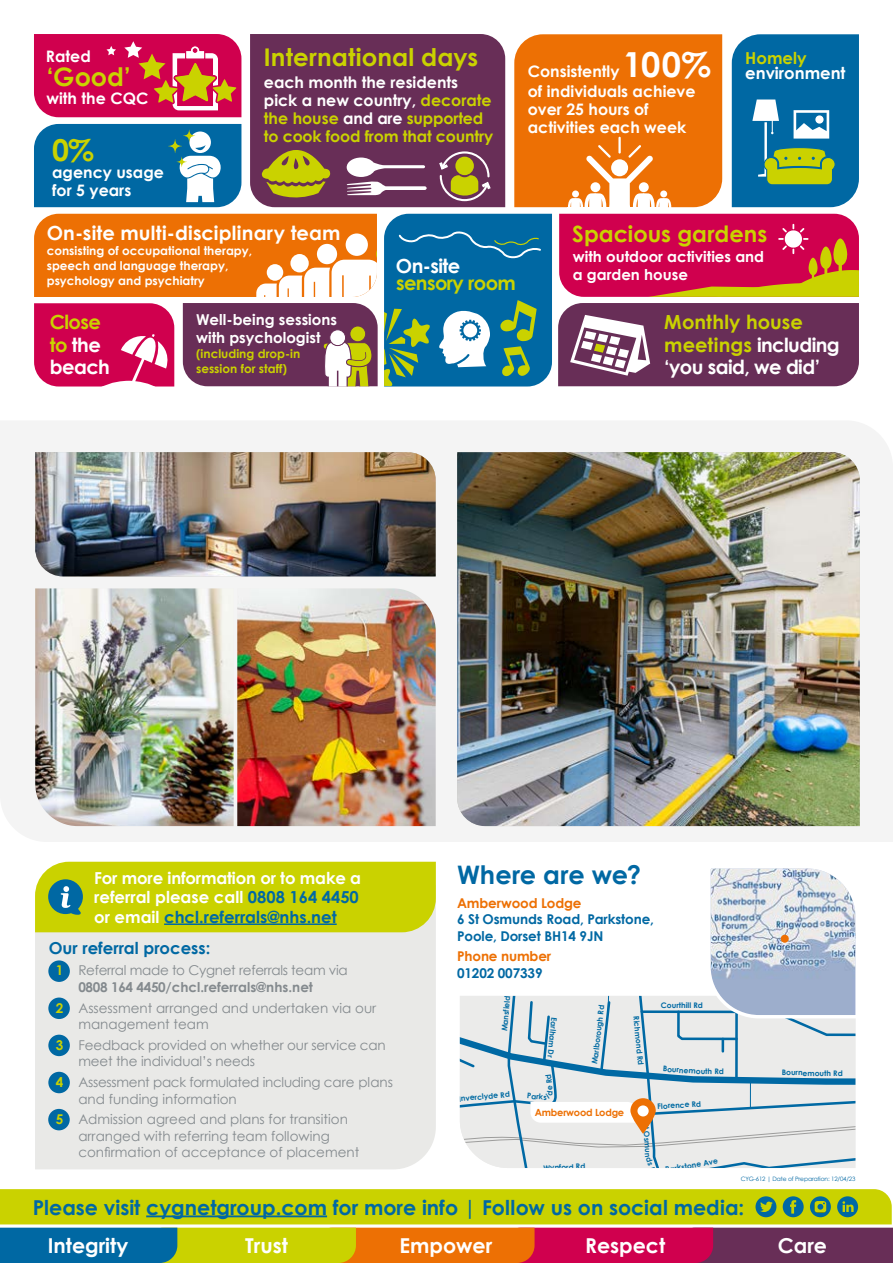
<style>
.page{position:relative;width:893px;height:1263px;background:#fff}
.page>*{position:absolute;margin:0;border:0;box-sizing:border-box;transform-origin:0 0}
.t1{font:700 30.15px "Century Gothic";color:#cad200}
.t2{font:700 25.5px "Century Gothic";letter-spacing:-.005em;color:#0068a3}
.t3{font:700 25.5px "Century Gothic";color:#cad200}
.t4{font:700 24.45px "Century Gothic";letter-spacing:.005em;color:#cad200}
.t5{font:700 22.5px "Century Gothic";color:#cad200}
.t6{font:700 20.55px "Century Gothic";color:#0068a3}
.t7{font:700 20.55px "Century Gothic";color:#fff}
.t8{font:700 19.5px/22.5px "Century Gothic";letter-spacing:-.005em;color:#fff}
.t9{font:700 19.5px/22.5px "Century Gothic";letter-spacing:-.03em;color:#fff}
.t10{font:700 19.5px "Century Gothic";letter-spacing:-.03em;color:#cad200}
.t11{font:700 16.5px/19.5px "Century Gothic";color:#fff}
.t12{font:700 16.5px "Century Gothic";color:#0068a3}
.t13{font:700 16.5px "Century Gothic";color:#cad200}
.t14{font:700 15.75px/18px "Century Gothic";color:#fff}
.t15{font:700 15.75px/18px "Century Gothic";color:#cad200}
.t16{font:700 15px/18px "Century Gothic";color:#fff}
.t17{font:13.5px/16.5px "Century Gothic";color:#848a8e}
.t18{font:13.5px/16.5px "Century Gothic";letter-spacing:-.02em;color:#848a8e}
.t19{font:700 13.5px/16.5px "Century Gothic";letter-spacing:-.01em;color:#0068a3}
.t20{font:700 13.5px "Century Gothic";letter-spacing:-.01em;color:#ed7004}
.t21{font:700 12px/15px "Century Gothic";color:#fff}
.t22{font:700 12px/15px "Century Gothic";color:#cad200}
.t23{font:700 9.9px "Century Gothic";letter-spacing:-.02em;color:#ed7004}
.t24{font:700 7.65px "Century Gothic";color:#006aa2}
.t25{font:700 7.65px "Century Gothic";color:#0069a4}
.t26{font:6px "Century Gothic";letter-spacing:-.02em;color:#0068a3}
.s1{color:#fff}
.s2{color:#cad200}
.s3{font-size:34.5px}
.s4{color:#0068a3}
.s5{font-weight:700;color:#cad200}
.s6{font-weight:700}
</style>
<div class="page">
<svg style="left:34px;top:34px;width:825px;height:353px;background:#966367"></svg>
<div style="left:0;top:421px;width:893px;height:421px;background:#f4f4f4"></div>
<div style="left:35px;top:932px;width:401px;height:237px;background:#e9e9e7"></div>
<div style="left:48px;top:960px;width:22px;height:22px;background:#0068a3;border-radius:50%"></div>
<div style="left:48px;top:997px;width:22px;height:22px;background:#0068a3;border-radius:50%"></div>
<div style="left:48px;top:1035px;width:22px;height:21px;background:#0068a3;border-radius:50%"></div>
<div style="left:48px;top:1072px;width:22px;height:21px;background:#0068a3;border-radius:50%"></div>
<div style="left:48px;top:1109px;width:22px;height:21px;background:#0068a3;border-radius:50%"></div>
<svg style="left:35px;top:862px;width:401px;height:70px;background:#c2ce0b"></svg>
<img style="left:35px;top:588px;width:199px;height:238px">
<img style="left:237px;top:588px;width:199px;height:238px">
<img style="left:457px;top:452px;width:403px;height:374px">
<img style="left:35px;top:452px;width:401px;height:124px">
<svg style="left:0;top:1189px;width:893px;height:74px;background:#af9a2e"></svg>
<svg style="left:459px;top:868px;width:397px;height:300px"></svg>
<p class="t14" style="left:46px;top:47px;width:46px">Rated</p>
<h2 class="t3" style="left:46px;top:57px;width:86px">‘Good’</h2>
<p class="t14" style="left:46px;top:88px;width:103px">with the CQC</p>
<h1 class="t1" style="left:52px;top:127px;width:43px">0%</h1>
<p class="t14" style="left:52px;top:162px;width:113px">agency usage for 5 years</p>
<h3 class="t4" style="left:264px;top:38px;width:216px">International days</h3>
<p class="t15" style="left:264px;top:73px;width:231px"><span class="s1">each month the residents pick a new country,</span> decorate the house <span class="s1">and are</span> supported to cook food from that country</p>
<h3 class="t8" style="left:47px;top:221px;width:295px">On-site multi-disciplinary team</h3>
<p class="t21" style="left:47px;top:243px;width:207px">consisting of occupational therapy, speech and language therapy, psychology and psychiatry</p>
<p class="t16" style="left:196px;top:309px;width:143px">Well-being sessions with psychologist</p>
<p class="t22" style="left:196px;top:345px;width:106px">(including drop-in session for staff)</p>
<h3 class="t9" style="left:50px;top:310px;width:62px"><span class="s2">Close to</span> the beach</h3>
<h3 class="t8" style="left:396px;top:254px;width:66px">On-site</h3>
<h3 class="t10" style="left:396px;top:268px;width:121px">sensory room</h3>
<p class="t14" style="left:528px;top:61px;width:185px">Consistently <span class="s3">100%</span></p>
<p class="t14" style="left:528px;top:81px;width:169px">of individuals achieve over 25 hours of activities each week</p>
<p class="t13" style="left:745px;top:45px;width:63px">Homely</p>
<p class="t11" style="left:745px;top:62px;width:102px">environment</p>
<h3 class="t5" style="left:572px;top:217px;width:197px">Spacious gardens</h3>
<p class="t16" style="left:573px;top:247px;width:193px">with outdoor activities and a garden house</p>
<h3 class="t8" style="left:664px;top:310px;width:177px"><span class="s2">Monthly house meetings</span> including ‘you said, we did’</h3>
<p class="t11" style="left:94px;top:867px;width:268px">For more information or to make a referral please call <span class="s4">0808 164 4450 </span>or email <span class="s4">chcl.referrals@nhs.net</span></p>
<p class="t12" style="left:49px;top:936px;width:163px">Our referral process:</p>
<p class="t18" style="left:78px;top:962px;width:271px;text-indent:-23px"><span class="s5">1</span> Referral made to Cygnet referrals team via<br><span class="s6">0808 164 4450/chcl.referrals@nhs.net</span></p>
<p class="t17" style="left:78px;top:999px;width:299px;text-indent:-23px"><span class="s5">2</span> Assessment arranged and undertaken via our management team</p>
<p class="t17" style="left:78px;top:1036px;width:309px;text-indent:-23px"><span class="s5">3</span> Feedback provided on whether our service can meet the individual’s needs</p>
<p class="t18" style="left:78px;top:1074px;width:316px;text-indent:-23px"><span class="s5">4</span> Assessment pack formulated including care plans and funding information</p>
<p class="t17" style="left:78px;top:1111px;width:282px;text-indent:-23px"><span class="s5">5</span> Admission agreed and plans for transition arranged with referring team following confirmation of acceptance of placement</p>
<h2 class="t2" style="left:457px;top:855px;width:185px">Where are we?</h2>
<p class="t20" style="left:457px;top:892px;width:126px">Amberwood Lodge</p>
<p class="t19" style="left:457px;top:910px;width:198px">6 St Osmunds Road, Parkstone,<br>Poole, Dorset BH14 9JN</p>
<p class="t20" style="left:457px;top:946px;width:96px">Phone number</p>
<p class="t19" style="left:457px;top:964px;width:87px">01202 007339</p>
<p class="t24" style="left:499px;top:1031px;width:44px;rotate:-85deg">Mansfield R</p>
<p class="t24" style="left:560px;top:1018px;width:42px;rotate:96deg">Ear hl am Dr</p>
<p class="t24" style="left:589px;top:1063px;width:61px;rotate:-83deg">Marlborough Rd</p>
<p class="t24" style="left:642px;top:1015px;width:51px;rotate:84deg">Richmond Rd</p>
<p class="t25" style="left:661px;top:999px;width:43px">Courthill Rd</p>
<p class="t24" style="left:673px;top:1063px;width:25px;rotate:5deg">urnem</p>
<p class="t24" style="left:696px;top:1065px;width:30px;rotate:1deg">outh Rd</p>
<p class="t24" style="left:782px;top:1066px;width:46px;rotate:1deg">Bournemout</p>
<p class="t24" style="left:826px;top:1067px;width:18px">h Rd</p>
<p class="t24" style="left:465px;top:1092px;width:46px;rotate:-5deg">verclyde Rd</p>
<p class="t24" style="left:528px;top:1090px;width:18px;rotate:6deg">Park</p>
<p class="t23" style="left:535px;top:1105px;width:91px">Amberwood Lodge</p>
<p class="t24" style="left:543px;top:1162px;width:44px;rotate:-2deg">Wynford Rd</p>
<p class="t24" style="left:657px;top:1100px;width:45px;rotate:-3deg">Florence Rd</p>
<p class="t24" style="left:652px;top:1122px;width:27px;rotate:85deg">St.Osm</p>
<p class="t24" style="left:654px;top:1148px;width:6px;rotate:90deg">u</p>
<p class="t24" style="left:654px;top:1155px;width:22px;rotate:72deg">ds Rd</p>
<p class="t24" style="left:664px;top:1164px;width:55px;rotate:-10deg">Parkstone Ave</p>
<p class="t26" style="left:741px;top:1175px;width:116px">CYG-612 | Date of Preparation: 12/04/23</p>
<h3 class="t6" style="left:33px;top:1191px;width:713px">Please visit cygnetgroup.com for more info | Follow us on social media:</h3>
<p class="t24" style="left:703px;top:1212px;width:50px;rotate:-7deg">Penn Hill Ave</p>
<h3 class="t7" style="left:48px;top:1230px;width:82px">Integrity</h3>
<h3 class="t7" style="left:245px;top:1230px;width:44px">Trust</h3>
<h3 class="t7" style="left:399px;top:1230px;width:94px">Empower</h3>
<h3 class="t7" style="left:585px;top:1230px;width:82px">Respect</h3>
<h3 class="t7" style="left:778px;top:1230px;width:51px">Care</h3>
</div>
